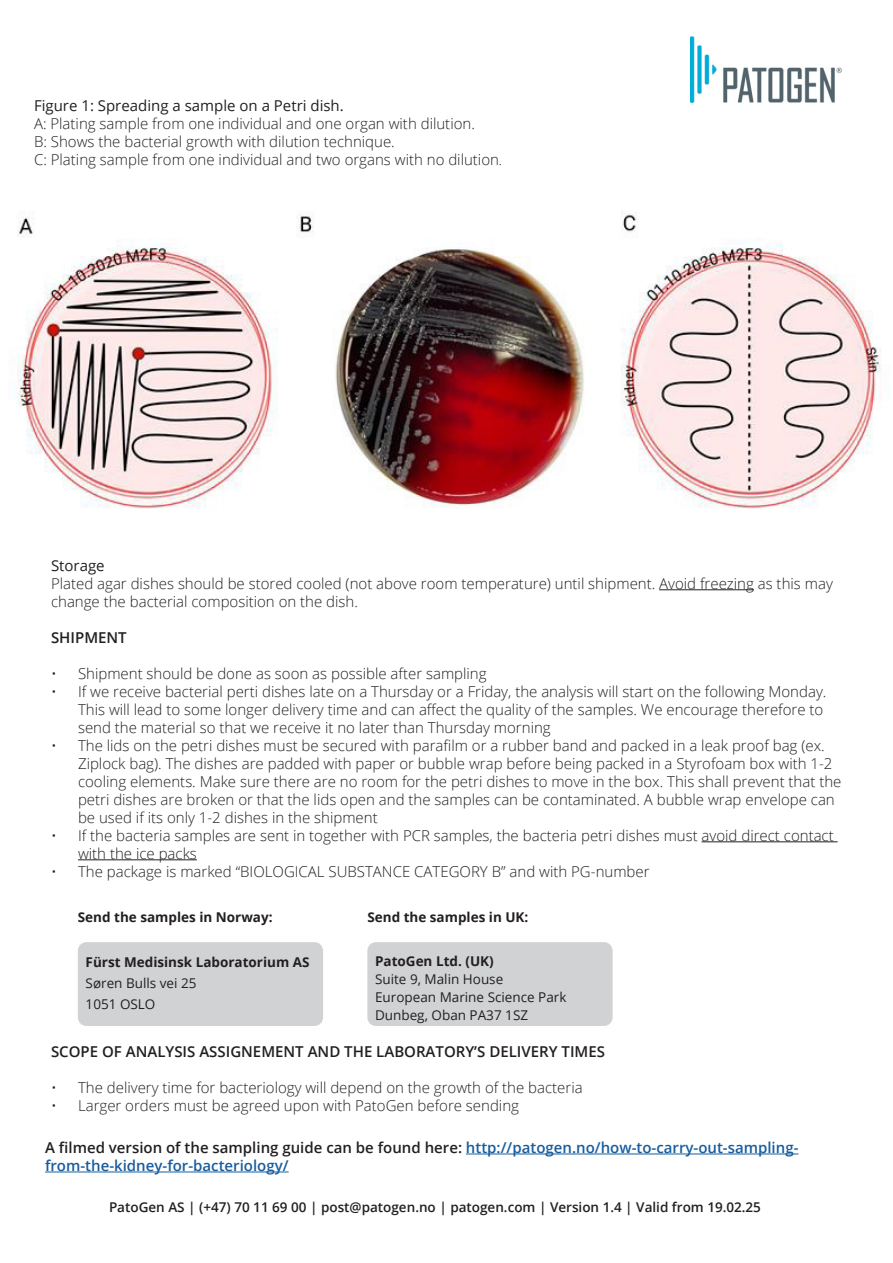
<style>
.page{position:relative;width:893px;height:1263px;background:#fff}
.page>*{position:absolute;margin:0;border:0;box-sizing:border-box;transform-origin:0 0}
.t1{font:300 15px/18px "Open Sans";color:#231f20}
.t2{font:600 15px/18px "Open Sans";color:#175d9e}
.t3{font:600 15px "Open Sans";color:#231f20}
.t4{font:15px "Open Sans";color:#231f20}
.t5{font:700 13.5px "Open Sans";color:#231f20}
.t6{font:13.5px "Open Sans";color:#231f20}
.t7{font:600 13.5px "Open Sans";color:#231f20}
.s1{font-size:13.5px}
.s2{color:#231f20}
</style>
<div class="page">
<hr style="left:659px;top:589px;width:95px;height:1px;background:#231f20">
<hr style="left:702px;top:841px;width:136px;height:1px;background:#231f20">
<hr style="left:78px;top:859px;width:119px;height:1px;background:#231f20">
<img style="left:691px;top:37px;width:151px;height:65px">
<div style="left:78px;top:942px;width:245px;height:84px;background:#d1d2d4;border-radius:9px"></div>
<div style="left:367px;top:942px;width:246px;height:84px;background:#d1d2d4;border-radius:9px"></div>
<img style="left:17px;top:211px;width:865px;height:298px">
<hr style="left:466px;top:1153px;width:332px;height:1px;background:#175d9e">
<hr style="left:45px;top:1171px;width:244px;height:1px;background:#175d9e">
<p class="t4" style="left:34px;top:95px;width:311px">Figure 1: Spreading a sample on a Petri dish.</p>
<p class="t1" style="left:34px;top:114px;width:442px">A: Plating sample from one individual and one organ with dilution.</p>
<p class="t1" style="left:34px;top:132px;width:362px">B: Shows the bacterial growth with dilution technique.</p>
<p class="t1" style="left:34px;top:150px;width:470px">C: Plating sample from one individual and two organs with no dilution<span class="s1">.</span></p>
<p class="t4" style="left:51px;top:555px;width:55px">Storage</p>
<p class="t1" style="left:51px;top:574px;width:783px">Plated agar dishes should be stored cooled (not above room temperature) until shipment. Avoid freezing as this may change the bacterial composition on the dish.</p>
<p class="t3" style="left:51px;top:627px;width:77px">SHIPMENT</p>
<p class="t1" style="left:51px;top:664px;width:437px">• Shipment should be done as soon as possible after sampling</p>
<p class="t1" style="left:78px;top:682px;width:750px;text-indent:-27px">• If we receive bacterial perti dishes late on a Thursday or a Friday, the analysis will start on the following Monday.<br>This will lead to some longer delivery time and can affect the quality of the samples. We encourage therefore to send the material so that we receive it no later than Thursday morning</p>
<p class="t1" style="left:78px;top:736px;width:765px;text-indent:-27px">• The lids on the petri dishes must be secured with parafilm or a rubber band and packed in a leak proof bag (ex.<br>Ziplock bag). The dishes are padded with paper or bubble wrap before being packed in a Styrofoam box with 1-2 cooling elements. Make sure there are no room for the petri dishes to move in the box. This shall prevent that the petri dishes are broken or that the lids open and the samples can be contaminated. A bubble wrap envelope can be used if its only 1-2 dishes in the shipment</p>
<p class="t1" style="left:78px;top:826px;width:757px;text-indent:-27px">• If the bacteria samples are sent in together with PCR samples, the bacteria petri dishes must avoid direct contact with the ice packs</p>
<p class="t1" style="left:51px;top:862px;width:600px">• The package is marked “BIOLOGICAL SUBSTANCE CATEGORY B” and with PG-number</p>
<p class="t5" style="left:78px;top:907px;width:196px">Send the samples in Norway:</p>
<p class="t5" style="left:86px;top:952px;width:225px">Fürst Medisinsk Laboratorium AS</p>
<p class="t6" style="left:86px;top:973px;width:112px">Søren Bulls vei 25</p>
<p class="t6" style="left:86px;top:994px;width:71px">1051 OSLO</p>
<p class="t5" style="left:367px;top:907px;width:163px">Send the samples in UK:</p>
<p class="t5" style="left:375px;top:951px;width:120px">PatoGen Ltd. (UK)</p>
<p class="t6" style="left:375px;top:969px;width:130px">Suite 9, Malin House</p>
<p class="t6" style="left:375px;top:987px;width:193px">European Marine Science Park</p>
<p class="t6" style="left:375px;top:1005px;width:155px">Dunbeg, Oban PA37 1SZ</p>
<p class="t3" style="left:51px;top:1041px;width:555px">SCOPE OF ANALYSIS ASSIGNEMENT AND THE LABORATORY’S DELIVERY TIMES</p>
<p class="t1" style="left:51px;top:1078px;width:533px">• The delivery time for bacteriology will depend on the growth of the bacteria</p>
<p class="t1" style="left:51px;top:1096px;width:469px">• Larger orders must be agreed upon with PatoGen before sending</p>
<p class="t2" style="left:45px;top:1138px;width:755px"><span class="s2">A filmed version of the sampling guide can be found here:</span> http://patogen.no/how-to-carry-out-sampling&shy;from-the-kidney-for-bacteriology/</p>
<p class="t7" style="left:109px;top:1198px;width:653px">PatoGen AS | (+47) 70 11 69 00 | post@patogen.no | patogen.com | Version 1.4 | Valid from 19.02.25</p>
</div>
